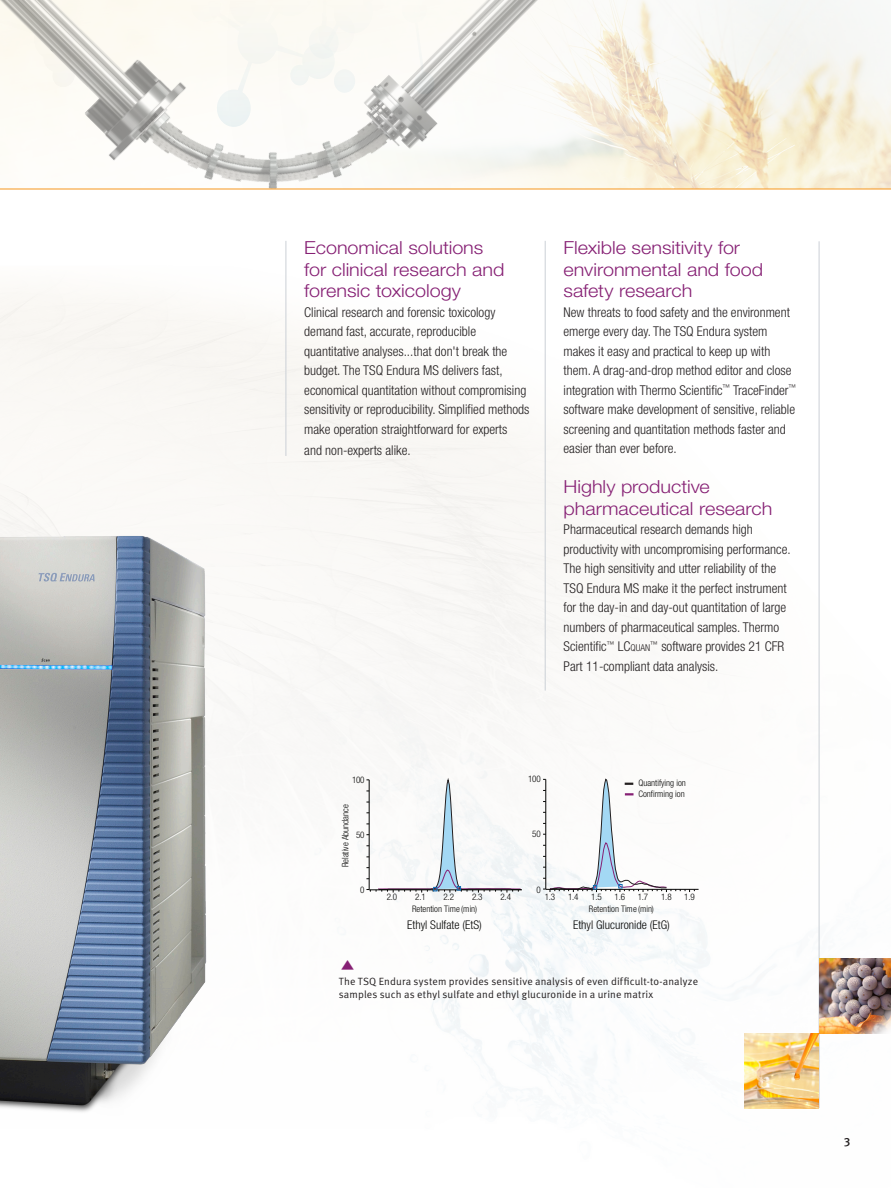
<style>
.page{position:relative;width:891px;height:1188px;background:#fff}
.page>*{position:absolute;margin:0;border:0;box-sizing:border-box;transform-origin:0 0}
.t1{font:300 18px/21.6px "Helvetica Neue LT Std";color:#862074;scale:1.1 1}
.t2{font:300 condensed 13.5px/19.5px "Helvetica Neue LT Std";color:#231f20}
.t3{font:300 condensed 12px "Helvetica Neue";color:#050504}
.t4{font:12px "Meta Medium LF";color:#231f20}
.t5{font:10.5px/12.6px "Meta Normal LF";letter-spacing:.015em;color:#231f20}
.t6{font:300 condensed 9px/10.8px "Helvetica Neue";color:#050504}
.s1{font-style:inherit}
.s2{font-size:9.45px}
</style>
<div class="page">
<img style="left:564px;top:0;width:327px;height:189px">
<img style="left:259px;top:675px;width:632px;height:485px">
<hr style="left:819px;top:241px;width:1px;height:867px;background:#cbd0d6">
<img style="left:744px;top:1033px;width:75px;height:75px">
<img style="left:819px;top:959px;width:72px;height:74px">
<hr style="left:545px;top:241px;width:1px;height:450px;background:#cbd0d6">
<hr style="left:286px;top:241px;width:1px;height:215px;background:#cbd0d6">
<img style="left:0;top:0;width:564px;height:189px">
<img style="left:0;top:502px;width:259px;height:611px">
<svg style="left:0;top:0;width:138px;height:136px"></svg>
<hr style="left:0;top:189px;width:891px;height:1px;background:#f7971d">
<hr style="left:546px;top:889px;width:153px;height:1px;background:#050504">
<svg style="left:543px;top:778px;width:152px;height:114px"></svg>
<svg style="left:366px;top:777px;width:156px;height:116px"></svg>
<svg style="left:341px;top:959px;width:13px;height:10px"></svg>
<h1 class="t1" style="left:304px;top:237px;width:183px">Economical solutions for clinical research and forensic toxicology</h1>
<p class="t2" style="left:304px;top:302px;width:227px">Clinical research and forensic toxicology demand fast, accurate, reproducible quantitative analyses...that don't break the budget. The TSQ Endura MS delivers fast, economical quantitation without compromising sensitivity or reproducibility. Simplified methods make operation straightforward for experts</p>
<p class="t2" style="left:304px;top:441px;width:108px">and non-experts alike.</p>
<h1 class="t1" style="left:564px;top:237px;width:183px">Flexible sensitivity for environmental and food safety research</h1>
<p class="t2" style="left:564px;top:302px;width:234px">New threats to food safety and the environment emerge every day. The TSQ Endura system makes it easy and practical to keep up with them. A drag-and-drop method editor and close integration with Thermo Scientific<sup>™</sup> TraceFinder<sup>™ </sup>software make development of sensitive, reliable screening and quantitation methods faster and easier than ever before.</p>
<h1 class="t1" style="left:564px;top:475px;width:191px">Highly productive pharmaceutical research</h1>
<p class="t2" style="left:564px;top:519px;width:229px">Pharmaceutical research demands high productivity with uncompromising performance.<br>The high sensitivity and utter reliability of the TSQ Endura MS make it the perfect instrument for the day-in and day-out quantitation of large numbers of pharmaceutical samples. Thermo Scientific<sup>™</sup> <span class="s1">LC</span><span class="s2">QUAN</span><sup>™</sup> software provides 21 CFR Part 11-compliant data analysis.</p>
<p class="t6" style="left:352px;top:775px;width:14px">100</p>
<p class="t6" style="left:340px;top:867px;width:64px;rotate:-90deg">Relative Abundance</p>
<p class="t6" style="left:356px;top:829px;width:10px">50</p>
<p class="t6" style="left:528px;top:774px;width:14px">100</p>
<p class="t6" style="left:532px;top:828px;width:10px">50</p>
<p class="t6" style="left:638px;top:778px;width:49px">Quantifying ion<br>Confirming ion</p>
<p class="t6" style="left:360px;top:884px;width:6px">0</p>
<p class="t6" style="left:387px;top:892px;width:12px">2.0</p>
<p class="t6" style="left:415px;top:892px;width:12px">2.1</p>
<p class="t6" style="left:443px;top:892px;width:12px">2.2</p>
<p class="t6" style="left:472px;top:892px;width:12px">2.3</p>
<p class="t6" style="left:501px;top:892px;width:12px">2.4</p>
<p class="t6" style="left:412px;top:903px;width:67px">Retention Time (min)</p>
<p class="t3" style="left:407px;top:918px;width:76px">Ethyl Sulfate (EtS)</p>
<p class="t6" style="left:536px;top:885px;width:6px">0</p>
<p class="t6" style="left:545px;top:892px;width:12px">1.3</p>
<p class="t6" style="left:568px;top:892px;width:12px">1.4</p>
<p class="t6" style="left:591px;top:892px;width:12px">1.5</p>
<p class="t6" style="left:615px;top:892px;width:12px">1.6</p>
<p class="t6" style="left:638px;top:892px;width:12px">1.7</p>
<p class="t6" style="left:661px;top:892px;width:12px">1.8</p>
<p class="t6" style="left:684px;top:892px;width:12px">1.9</p>
<p class="t6" style="left:589px;top:903px;width:66px">Retention Time (min)</p>
<p class="t3" style="left:573px;top:918px;width:98px">Ethyl Glucuronide (EtG)</p>
<p class="t5" style="left:339px;top:975px;width:361px">The TSQ Endura system provides sensitive analysis of even difficult-to-analyze samples such as ethyl sulfate and ethyl glucuronide in a urine matrix</p>
<p class="t4" style="left:844px;top:1135px;width:8px">3</p>
</div>
